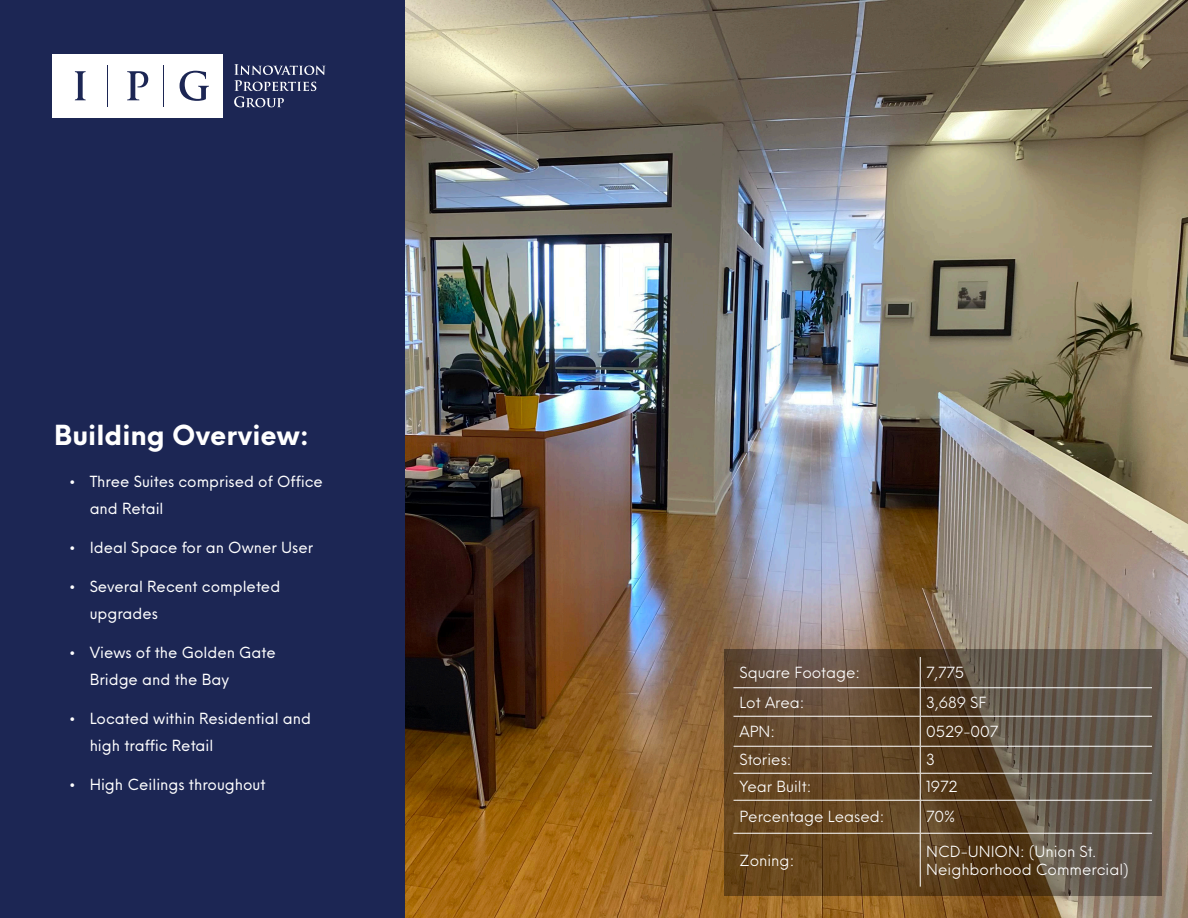
<style>
.page{position:relative;width:1188px;height:918px;background:#fff}
.page>*{position:absolute;margin:0;border:0;box-sizing:border-box;transform-origin:0 0}
.t1{font:700 27px "Neue Einstellung";color:#fff}
.t2{font:15px/27px "Neue Einstellung";color:#fff}
.t3{font:15px/18px "Neue Einstellung";color:#fff}
</style>
<div class="page">
<img style="left:405px;top:0;width:783px;height:918px">
<div style="left:0;top:0;width:405px;height:918px;background:#1c2654"></div>
<div style="left:52px;top:54px;width:171px;height:64px;background:#fff"></div>
<svg style="left:234px;top:64px;width:91px;height:43px"></svg>
<hr style="left:108px;top:65px;width:1px;height:42px;background:#1c2654">
<hr style="left:163px;top:65px;width:1px;height:42px;background:#1c2654">
<svg style="left:75px;top:71px;width:11px;height:29px"></svg>
<svg style="left:180px;top:71px;width:29px;height:30px"></svg>
<svg style="left:127px;top:71px;width:21px;height:29px"></svg>
<svg style="left:724px;top:650px;width:438px;height:246px;background:#614c33"></svg>
<hr style="left:920px;top:657px;width:1px;height:30px;background:#fff">
<hr style="left:734px;top:687px;width:186px;height:1px;background:#fff">
<hr style="left:920px;top:687px;width:232px;height:1px;background:#fff">
<hr style="left:734px;top:716px;width:186px;height:1px;background:#fff">
<hr style="left:920px;top:716px;width:232px;height:1px;background:#fff">
<hr style="left:734px;top:746px;width:186px;height:1px;background:#fff">
<hr style="left:920px;top:746px;width:232px;height:1px;background:#fff">
<hr style="left:734px;top:773px;width:186px;height:1px;background:#fff">
<hr style="left:920px;top:773px;width:232px;height:1px;background:#fff">
<svg style="left:920px;top:688px;width:1px;height:112px"></svg>
<hr style="left:734px;top:800px;width:186px;height:1px;background:#fff">
<hr style="left:920px;top:800px;width:232px;height:1px;background:#fff">
<hr style="left:920px;top:801px;width:1px;height:32px;background:#fff">
<hr style="left:734px;top:833px;width:186px;height:1px;background:#fff">
<hr style="left:920px;top:833px;width:232px;height:1px;background:#fff">
<hr style="left:920px;top:834px;width:1px;height:53px;background:#fff">
<p class="t1" style="left:54px;top:410px;width:256px">Building Overview:</p>
<p class="t2" style="left:90px;top:467px;width:235px;text-indent:-21px">• Three Suites comprised of Office and Retail</p>
<p class="t2" style="left:69px;top:533px;width:246px">• Ideal Space for an Owner User</p>
<p class="t2" style="left:90px;top:572px;width:192px;text-indent:-21px">• Several Recent completed upgrades</p>
<p class="t2" style="left:90px;top:638px;width:188px;text-indent:-21px">• Views of the Golden Gate<br>Bridge and the Bay</p>
<p class="t2" style="left:90px;top:704px;width:223px;text-indent:-21px">• Located within Residential and high traffic Retail</p>
<p class="t2" style="left:69px;top:770px;width:198px">• High Ceilings throughout</p>
<p class="t3" style="left:740px;top:662px;width:122px">Square Footage:</p>
<p class="t3" style="left:926px;top:662px;width:39px">7,775</p>
<p class="t3" style="left:740px;top:691px;width:67px">Lot Area:</p>
<p class="t3" style="left:926px;top:691px;width:62px">3,689 SF</p>
<p class="t3" style="left:740px;top:721px;width:37px">APN:</p>
<p class="t3" style="left:926px;top:721px;width:73px">0529-007</p>
<p class="t3" style="left:740px;top:749px;width:53px">Stories:</p>
<p class="t3" style="left:926px;top:749px;width:10px">3</p>
<p class="t3" style="left:740px;top:776px;width:73px">Year Built:</p>
<p class="t3" style="left:926px;top:776px;width:33px">1972</p>
<p class="t3" style="left:740px;top:806px;width:146px">Percentage Leased:</p>
<p class="t3" style="left:926px;top:806px;width:30px">70%</p>
<p class="t3" style="left:740px;top:849px;width:56px">Zoning:</p>
<p class="t3" style="left:926px;top:840px;width:204px">NCD-UNION: (Union St.<br>Neighborhood Commercial)</p>
</div>
